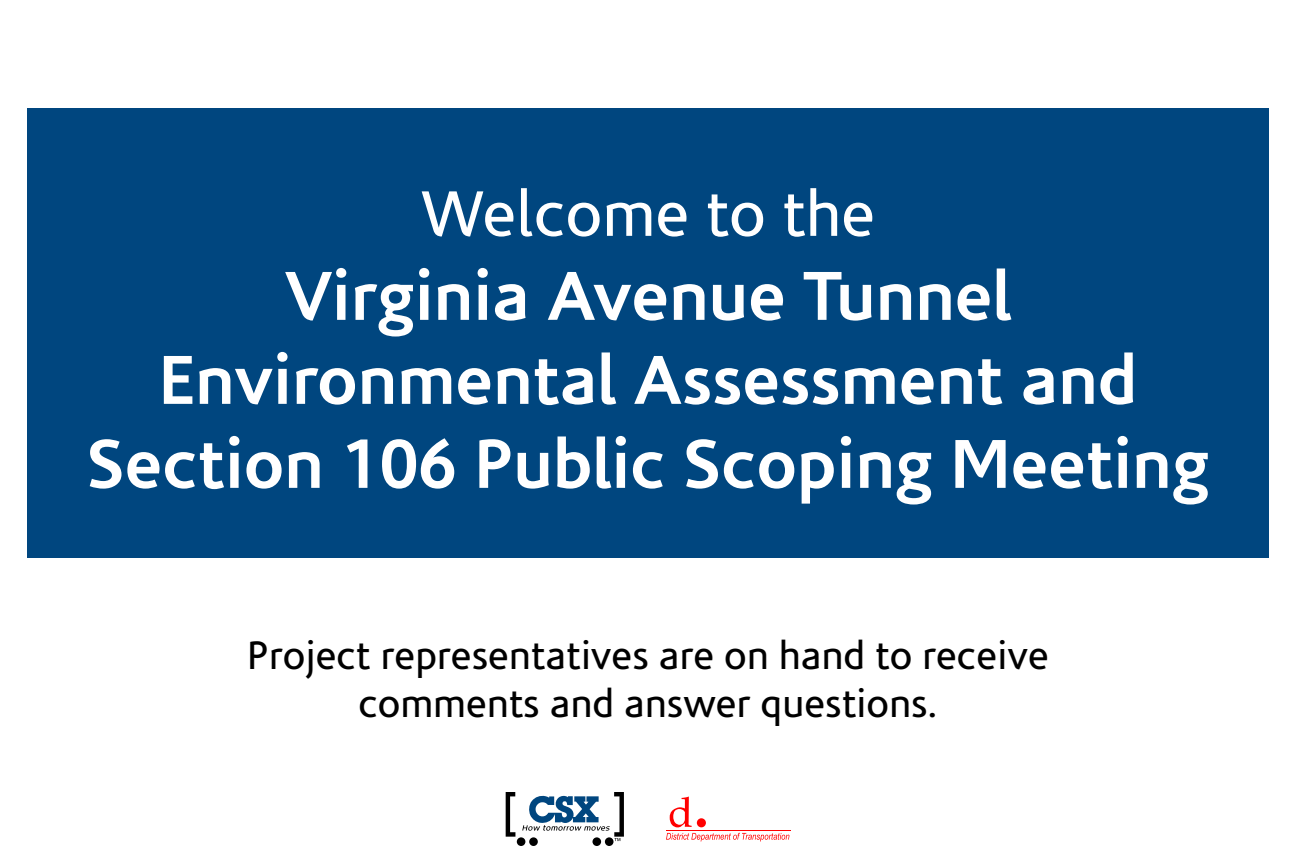
<style>
.page{position:relative;width:1296px;height:864px;background:#fff}
.page>*{position:absolute;margin:0;border:0;box-sizing:border-box;transform-origin:0 0}
.t1{font:700 70px/84px "Corisande";color:#fff;text-align:center}
.t2{font:65px "Corisande";color:#fff}
.t3{font:40px/48px "Corisande";color:#000;text-align:center}
</style>
<div class="page">
<div style="left:517px;top:837px;width:8px;height:9px;background:#000;border-radius:50%"></div>
<div style="left:529px;top:837px;width:9px;height:9px;background:#000;border-radius:50%"></div>
<div style="left:592px;top:837px;width:9px;height:9px;background:#000;border-radius:50%"></div>
<div style="left:605px;top:837px;width:9px;height:9px;background:#000;border-radius:50%"></div>
<svg style="left:506px;top:792px;width:9px;height:45px"></svg>
<svg style="left:522px;top:792px;width:102px;height:49px"></svg>
<svg style="left:670px;top:796px;width:22px;height:31px"></svg>
<div style="left:697px;top:818px;width:9px;height:9px;background:#f00;border-radius:50%"></div>
<hr style="left:666px;top:830px;width:124px;height:1px;background:#f00">
<svg style="left:666px;top:833px;width:123px;height:9px"></svg>
<div style="left:27px;top:108px;width:1242px;height:450px;background:#00467f"></div>
<p class="t2" style="left:421px;top:178px;width:456px">Welcome to the</p>
<p class="t1" style="left:87px;top:255px;width:1124px">Virginia Avenue Tunnel<br>Environmental Assessment and<br>Section 106 Public Scoping Meeting</p>
<p class="t3" style="left:247px;top:632px;width:803px">Project representatives are on hand to receive comments and answer questions.</p>
</div>
